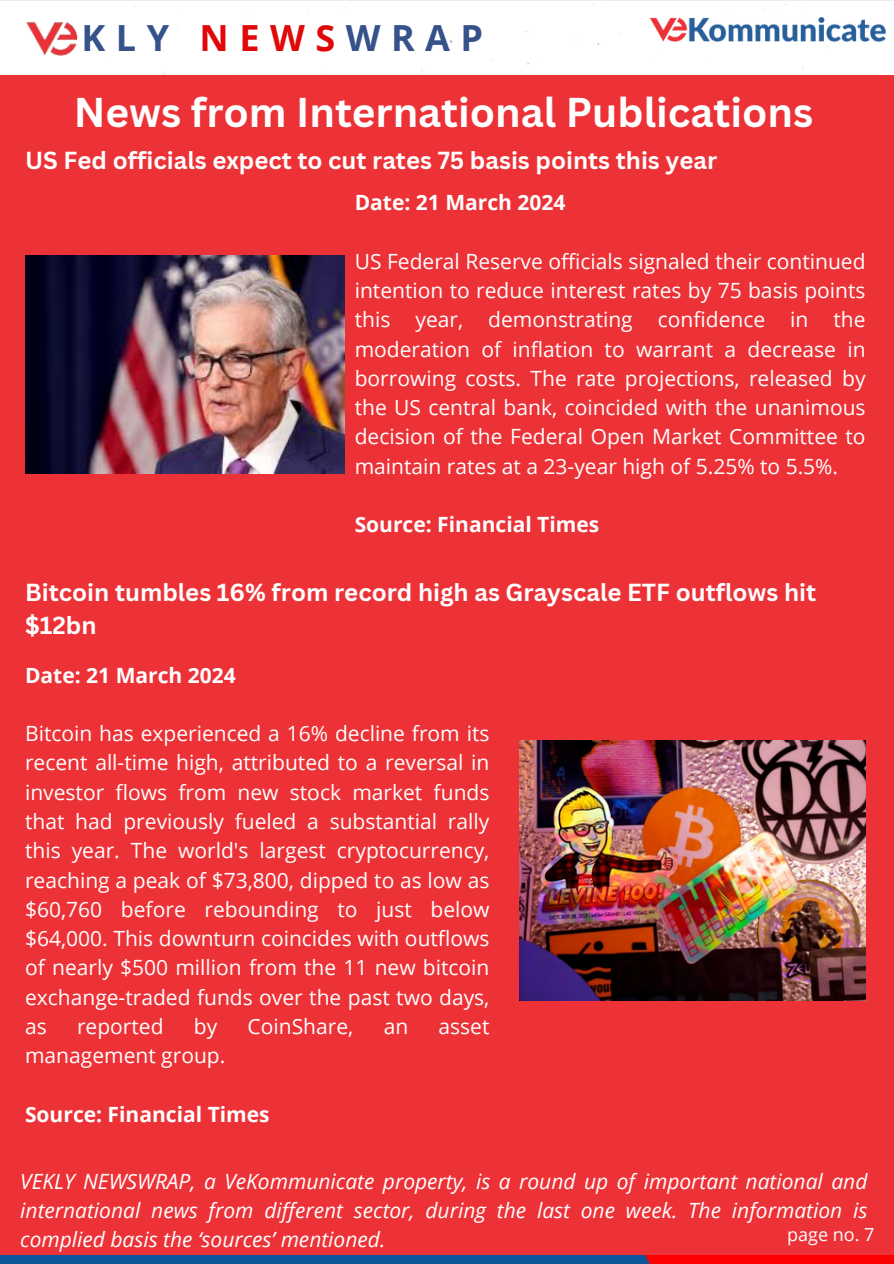
<style>
.page{position:relative;width:894px;height:1264px;background:#fff}
.page>*{position:absolute;margin:0;border:0;box-sizing:border-box;transform-origin:0 0}
.t1{font:700 40.5px "Canva Sans";color:#fff}
.t2{font:700 36px "Open Sans";letter-spacing:.29em;color:#36528b}
.t3{font:700 24px/32.7px "Canva Sans";color:#fff}
.t4{font:21px/29.2px "Open Sans";color:#fff;text-align:justify}
.t5{font:italic 21px/29.2px "Open Sans";color:#fff;text-align:justify}
.t6{font:700 21px "Open Sans";color:#fff}
.t7{font:18px "Open Sans";color:#fefefe}
.s1{color:#e00909}
</style>
<div class="page">
<div style="left:0;top:6px;width:893px;height:1257px;background:#ed3237"></div>
<div style="left:0;top:4px;width:893px;height:71px;background:#fff"></div>
<img style="left:0;top:1255px;width:893px;height:8px">
<img style="left:25px;top:22px;width:53px;height:35px">
<img style="left:647px;top:18px;width:238px;height:27px">
<img style="left:25px;top:255px;width:320px;height:218px">
<img style="left:519px;top:740px;width:346px;height:260px">
<p class="t2" style="left:82px;top:13px;width:403px">KLY <span class="s1">NEWS</span>WRAP</p>
<h5 class="t1" style="left:74px;top:84px;width:740px">News from International Publications</h5>
<h5 class="t3" style="left:25px;top:143px;width:693px">US Fed officials expect to cut rates 75 basis points this year</h5>
<h4 class="t6" style="left:354px;top:188px;width:212px">Date: 21 March 2024</h4>
<h3 class="t4" style="left:354px;top:246px;width:512px">US Federal Reserve officials signaled their continued intention to reduce interest rates by 75 basis points this year, demonstrating confidence in the moderation of inflation to warrant a decrease in borrowing costs. The rate projections, released by the US central bank, coincided with the unanimous decision of the Federal Open Market Committee to maintain rates at a 23-year high of 5.25% to 5.5%.</h3>
<h4 class="t6" style="left:354px;top:510px;width:246px">Source: Financial Times</h4>
<h4 class="t3" style="left:25px;top:575px;width:792px">Bitcoin tumbles 16% from record high as Grayscale ETF outflows hit $12bn</h4>
<p class="t6" style="left:25px;top:660px;width:212px">Date: 21 March 2024</p>
<h5 class="t4" style="left:25px;top:718px;width:465px">Bitcoin has experienced a 16% decline from its recent all-time high, attributed to a reversal in investor flows from new stock market funds that had previously fueled a substantial rally this year. The world's largest cryptocurrency, reaching a peak of $73,800, dipped to as low as $60,760 before rebounding to just below $64,000. This downturn coincides with outflows of nearly $500 million from the 11 new bitcoin exchange-traded funds over the past two days, as</h5>
<h5 class="t4" style="left:77px;top:1011px;width:88px">reported</h5>
<h5 class="t4" style="left:194px;top:1011px;width:25px">by</h5>
<h5 class="t4" style="left:247px;top:1011px;width:107px">CoinShare,</h5>
<h5 class="t4" style="left:383px;top:1011px;width:26px">an</h5>
<h5 class="t4" style="left:438px;top:1011px;width:52px">asset</h5>
<h5 class="t4" style="left:25px;top:1040px;width:202px">management group.</h5>
<p class="t6" style="left:25px;top:1099px;width:246px">Source: Financial Times</p>
<p class="t5" style="left:20px;top:1165px;width:848px">VEKLY NEWSWRAP, a VeKommunicate property, is a round up of important national and international news from different sector, during the last one week. The information is complied basis the ‘sources’ mentioned.</p>
<h4 class="t7" style="left:786px;top:1221px;width:89px">page no. 7</h4>
</div>
